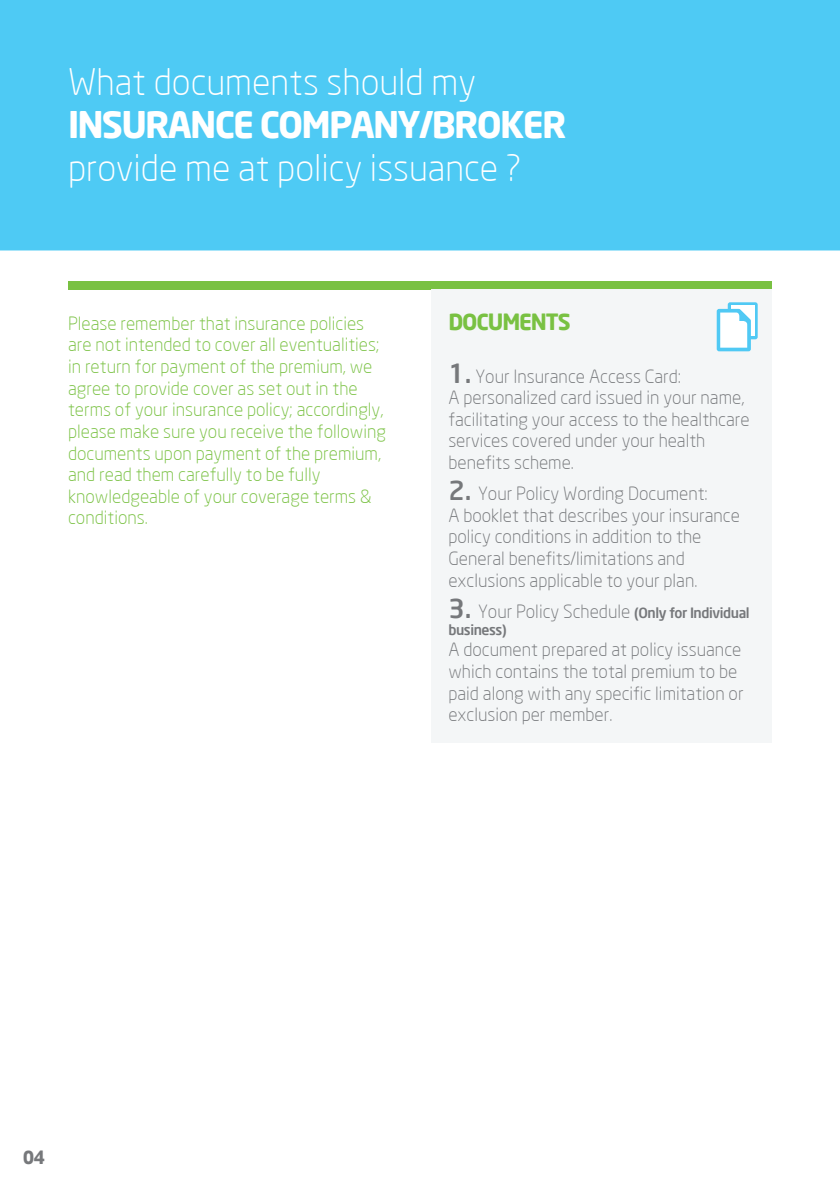
<style>
.page{position:relative;width:840px;height:1191px;background:#fff}
.page>*{position:absolute;margin:0;border:0;box-sizing:border-box;transform-origin:0 0}
.t1{font:300 36px "Neo Sans";color:#fff}
.t2{font:700 36px "Neo Sans";letter-spacing:-.05em;color:#fff}
.t3{font:700 22px "Neo Sans";letter-spacing:-.05em;color:#79c142}
.t4{font:300 18px/21.6px "Neo Sans";color:#76787b}
.t5{font:300 18px/21.6px "Neo Sans";color:#79c142}
.t6{font:700 18px "Neo Sans";color:#76787b}
.t7{font:500 14px "Neo Sans";letter-spacing:-.03em;color:#76787b}
.s1{font-weight:500;font-size:26px}
.s2{font-weight:500;font-size:14px}
</style>
<div class="page">
<div style="left:0;top:0;width:839px;height:250px;background:#4ecaf4"></div>
<div style="left:68px;top:281px;width:703px;height:8px;background:#79c142"></div>
<div style="left:431px;top:289px;width:340px;height:453px;background:#f4f6f7"></div>
<svg style="left:716px;top:302px;width:41px;height:49px"></svg>
<h1 class="t1" style="left:68px;top:60px;width:409px">What documents should my</h1>
<h1 class="t2" style="left:68px;top:102px;width:499px">INSURANCE COMPANY/BROKER</h1>
<h1 class="t1" style="left:68px;top:147px;width:454px">provide me at policy issuance ?</h1>
<p class="t5" style="left:68px;top:312px;width:319px">Please remember that insurance policies are not intended to cover all eventualities; in return for payment of the premium, we agree to provide cover as set out in the terms of your insurance policy; accordingly, please make sure you receive the following documents upon payment of the premium, and read them carefully to be fully knowledgeable of your coverage terms &amp; conditions.</p>
<p class="t3" style="left:448px;top:307px;width:124px">DOCUMENTS</p>
<p class="t4" style="left:448px;top:365px;width:303px"><span class="s1">1.</span> Your Insurance Access Card:<br>A personalized card issued in your name, facilitating your access to the healthcare services covered under your health benefits scheme.</p>
<p class="t4" style="left:448px;top:483px;width:293px"><span class="s1">2.</span> Your Policy Wording Document:<br>A booklet that describes your insurance policy conditions in addition to the General benefits/limitations and exclusions applicable to your plan.</p>
<p class="t4" style="left:448px;top:600px;width:303px"><span class="s1">3.</span> Your Policy Schedule <span class="s2">(Only for Individual</span></p>
<p class="t7" style="left:448px;top:620px;width:60px">business)</p>
<p class="t4" style="left:448px;top:639px;width:296px">A document prepared at policy issuance which contains the total premium to be paid along with any specific limitation or exclusion per member.</p>
<p class="t6" style="left:23px;top:1145px;width:24px">04</p>
</div>
